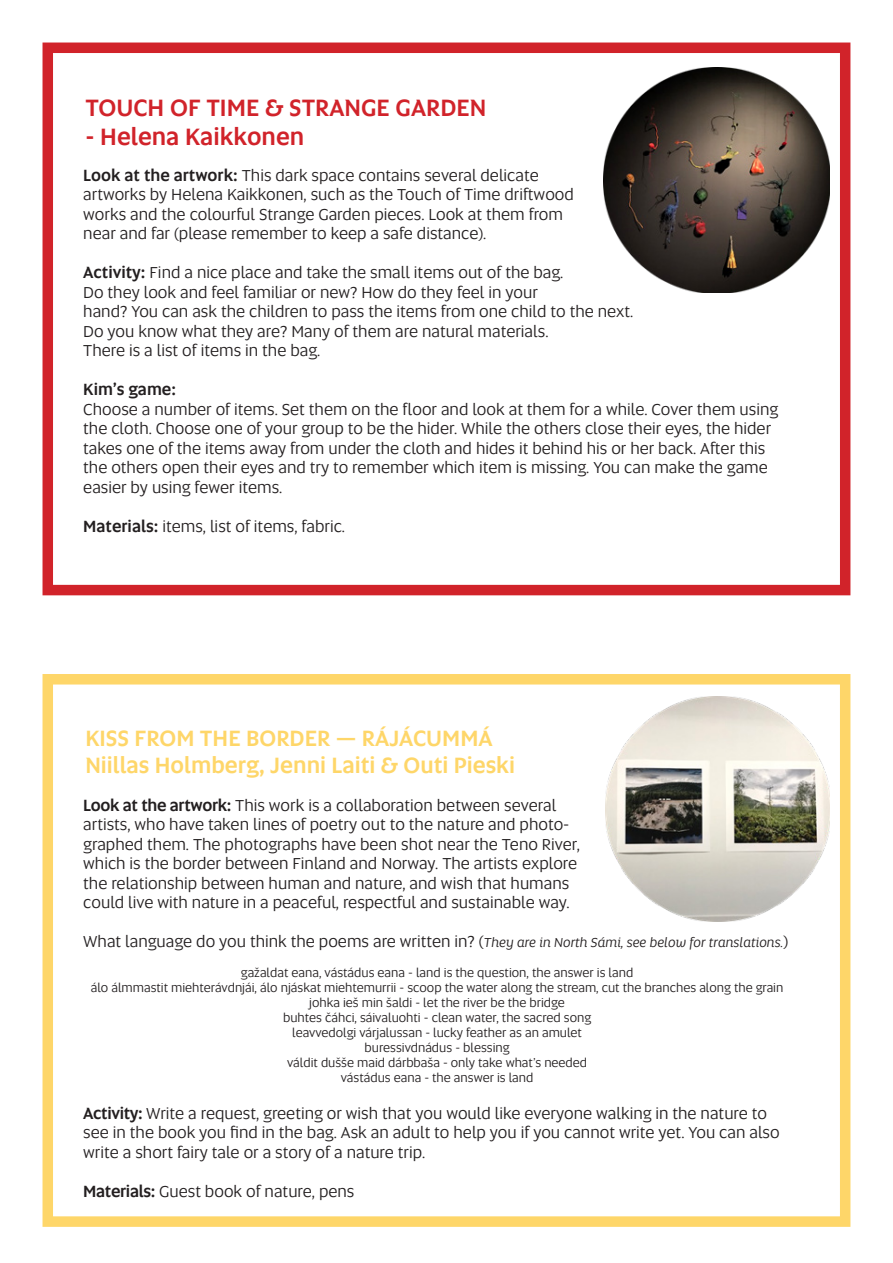
<style>
.page{position:relative;width:893px;height:1263px;background:#fff}
.page>*{position:absolute;margin:0;border:0;box-sizing:border-box;transform-origin:0 0}
.t1{font:500 24px "Altis";color:#d1232a}
.t2{font:500 22.5px "Altis";color:#fed669}
.t3{font:16.5px/19.5px "Altis";color:#231f20}
.t4{font:500 16.5px "Altis";color:#231f20}
.t5{font:12.75px "Altis";color:#231f20}
.s1{font-weight:500}
.s2{font-style:italic;font-size:13.5px}
</style>
<div class="page">
<div style="left:43px;top:43px;width:807px;height:552px;border:10px solid #d1232a"></div>
<img style="left:604px;top:67px;width:225px;height:226px">
<div style="left:43px;top:674px;width:807px;height:553px;border:10px solid #fed669"></div>
<img style="left:605px;top:696px;width:224px;height:225px">
<p class="t1" style="left:85px;top:90px;width:402px">TOUCH OF TIME &amp; STRANGE GARDEN</p>
<p class="t1" style="left:85px;top:118px;width:220px">- Helena Kaikkonen</p>
<p class="t3" style="left:83px;top:165px;width:492px"><span class="s1">Look at the artwork:</span> This dark space contains several delicate artworks by Helena Kaikkonen, such as the Touch of Time driftwood works and the colourful Strange Garden pieces. Look at them from near and far (please remember to keep a safe distance).</p>
<p class="t3" style="left:83px;top:262px;width:552px"><span class="s1">Activity:</span> Find a nice place and take the small items out of the bag.<br>Do they look and feel familiar or new? How do they feel in your<br>hand? You can ask the children to pass the items from one child to the next.<br>Do you know what they are? Many of them are natural materials.<br>There is a list of items in the bag.</p>
<p class="t4" style="left:83px;top:377px;width:94px">Kim’s game:</p>
<p class="t3" style="left:83px;top:399px;width:696px">Choose a number of items. Set them on the floor and look at them for a while. Cover them using the cloth. Choose one of your group to be the hider. While the others close their eyes, the hider takes one of the items away from under the cloth and hides it behind his or her back. After this the others open their eyes and try to remember which item is missing. You can make the game easier by using fewer items.</p>
<p class="t3" style="left:83px;top:516px;width:263px"><span class="s1">Materials:</span> items, list of items, fabric.</p>
<p class="t2" style="left:85px;top:722px;width:409px">KISS FROM THE BORDER — RÁJÁCUMMÁ</p>
<p class="t2" style="left:85px;top:749px;width:431px">Niillas Holmberg, Jenni Laiti &amp; Outi Pieski</p>
<p class="t3" style="left:83px;top:795px;width:498px"><span class="s1">Look at the artwork:</span> This work is a collaboration between several artists, who have taken lines of poetry out to the nature and photo&shy;graphed them. The photographs have been shot near the Teno River, which is the border between Finland and Norway. The artists explore the relationship between human and nature, and wish that humans could live with nature in a peaceful, respectful and sustainable way.</p>
<p class="t3" style="left:83px;top:931px;width:707px">What language do you think the poems are written in? (<span class="s2">They are in North Sámi, see below for translations.</span>)</p>
<p class="t5" style="left:241px;top:964px;width:394px">gažaldat eana, vástádus eana - land is the question, the answer is land</p>
<p class="t5" style="left:91px;top:979px;width:694px">álo álmmastit miehterávdnjái, álo njáskat miehtemurrii - scoop the water along the stream, cut the branches along the grain</p>
<p class="t5" style="left:309px;top:994px;width:257px">johka ieš min šaldi - let the river be the bridge</p>
<p class="t5" style="left:283px;top:1009px;width:310px">buhtes čáhci, sáivaluohti - clean water, the sacred song</p>
<p class="t5" style="left:292px;top:1024px;width:291px">leavvedolgi várjalussan - lucky feather as an amulet</p>
<p class="t5" style="left:365px;top:1039px;width:146px">buressivdnádus - blessing</p>
<p class="t5" style="left:287px;top:1054px;width:302px">váldit dušše maid dárbbaša - only take what’s needed</p>
<p class="t5" style="left:341px;top:1069px;width:194px">vástádus eana - the answer is land</p>
<p class="t3" style="left:83px;top:1102px;width:698px"><span class="s1">Activity:</span> Write a request, greeting or wish that you would like everyone walking in the nature to see in the book you find in the bag. Ask an adult to help you if you cannot write yet. You can also write a short fairy tale or a story of a nature trip.</p>
<p class="t3" style="left:83px;top:1180px;width:273px"><span class="s1">Materials:</span> Guest book of nature, pens</p>
</div>
